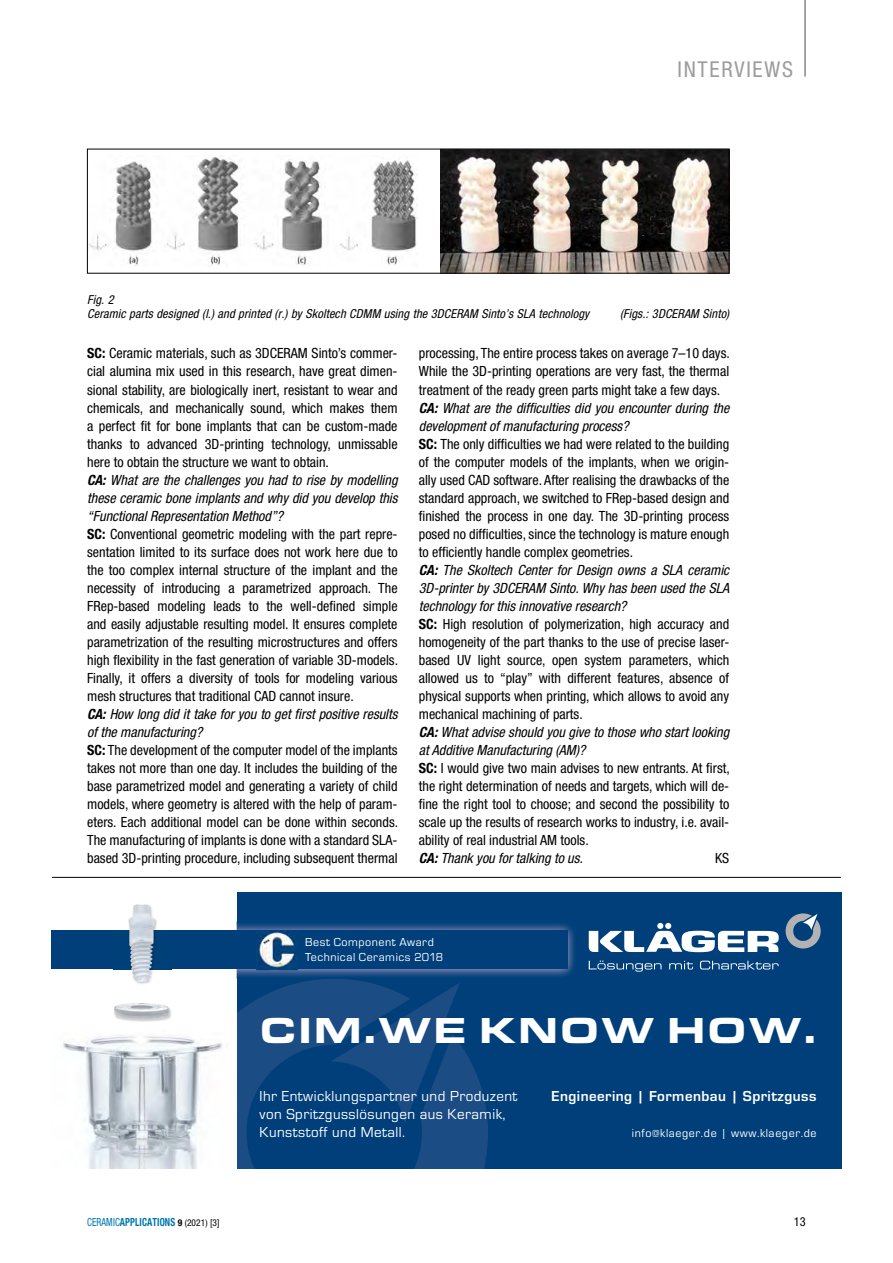
<style>
.page{position:relative;width:893px;height:1263px;background:#fff}
.page>*{position:absolute;margin:0;border:0;box-sizing:border-box;transform-origin:0 0}
.t1{font:37.5px "Eurostile T Blac Exte";letter-spacing:.035em;color:#fff}
.t2{font:condensed 21.9px "Helvetica Neue";letter-spacing:.08em;color:#9d9d9c}
.t3{font:15px/18px "Eurostile T";letter-spacing:.03em;color:#fff}
.t4{font:700 15px "Eurostile T";letter-spacing:.03em;color:#fff}
.t5{font:condensed 14.1px/18px "Helvetica Neue";color:#000}
.t6{font:italic condensed 12.3px/13.5px "Helvetica Neue";letter-spacing:.01em;color:#000}
.t7{font:condensed 12.3px "Helvetica Neue";color:#000}
.t8{font:12px/14.4px "Eurostile T";letter-spacing:.05em;color:#fff}
.t9{font:700 condensed 11.25px "Helvetica Neue";letter-spacing:.01em;color:#0077ae;scale:.83 1}
.s1{font-weight:700}
.s2{font-weight:700;font-style:italic}
.s3{font-style:italic}
.s4{font-weight:400}
.s5{font-size:9.3px;color:#000}
.s6{font-weight:400;font-size:9.3px;color:#000}
</style>
<div class="page">
<hr style="left:804px;top:0;width:2px;height:77px;background:#878787">
<img style="left:440px;top:151px;width:287px;height:120px">
<img style="left:89px;top:155px;width:328px;height:111px">
<div style="left:87px;top:149px;width:642px;height:124px;border:1px solid #000"></div>
<div style="left:236px;top:892px;width:606px;height:276px;background:#003f79"></div>
<svg style="left:589px;top:960px;width:72px;height:12px"></svg>
<svg style="left:669px;top:961px;width:24px;height:8px"></svg>
<svg style="left:700px;top:961px;width:79px;height:8px"></svg>
<svg style="left:589px;top:913px;width:232px;height:39px"></svg>
<svg style="left:236px;top:979px;width:252px;height:189px"></svg>
<img style="left:51px;top:921px;width:523px;height:58px">
<svg style="left:328px;top:978px;width:132px;height:146px"></svg>
<div style="left:51px;top:931px;width:516px;height:38px;background:#003f79"></div>
<img style="left:114px;top:905px;width:57px;height:117px">
<img style="left:114px;top:921px;width:58px;height:58px">
<img style="left:114px;top:931px;width:58px;height:38px">
<img style="left:128px;top:904px;width:20px;height:78px">
<img style="left:257px;top:930px;width:40px;height:41px">
<img style="left:257px;top:931px;width:40px;height:38px">
<img style="left:63px;top:1035px;width:159px;height:133px">
<hr style="left:52px;top:877px;width:789px;height:1px;background:#000">
<h2 class="t2" style="left:677px;top:57px;width:117px">INTERVIEWS</h2>
<p class="t6" style="left:87px;top:293px;width:504px">Fig. 2<br>Ceramic parts designed (l.) and printed (r.) by Skoltech CDMM using the 3DCERAM Sinto’s SLA technology</p>
<p class="t6" style="left:620px;top:307px;width:111px">(Figs.: 3DCERAM Sinto)</p>
<p class="t5" style="left:87px;top:344px;width:312px"><span class="s1">SC:</span> Ceramic materials, such as 3DCERAM Sinto’s commer&shy;cial alumina mix used in this research, have great dimen&shy;sional stability, are biologically inert, resistant to wear and chemicals, and mechanically sound, which makes them a perfect fit for bone implants that can be custom-made thanks to advanced 3D-printing technology, unmissable here to obtain the structure we want to obtain.<br><span class="s2">CA:</span> <span class="s3">What are the challenges you had to rise by modelling these ceramic bone implants and why did you develop this “Functional Representation Method”?<br></span><span class="s1">SC:</span> Conventional geometric modeling with the part repre&shy;sentation limited to its surface does not work here due to the too complex internal structure of the implant and the necessity of introducing a parametrized approach. The FRep-based modeling leads to the well-defined simple and easily adjustable resulting model. It ensures complete parametrization of the resulting microstructures and offers high flexibility in the fast generation of variable 3D-models.<br>Finally, it offers a diversity of tools for modeling various mesh structures that traditional CAD cannot insure.<br><span class="s2">CA:</span> <span class="s3">How long did it take for you to get first positive results of the manufacturing?<br></span><span class="s1">SC:</span> The development of the computer model of the implants takes not more than one day. It includes the building of the base parametrized model and generating a variety of child models, where geometry is altered with the help of param&shy;eters. Each additional model can be done within seconds.<br>The manufacturing of implants is done with a standard SLA&shy;based 3D-printing procedure, including subsequent thermal</p>
<p class="t5" style="left:419px;top:344px;width:312px">processing, The entire process takes on average 7–10 days.<br>While the 3D-printing operations are very fast, the thermal treatment of the ready green parts might take a few days.<br><span class="s2">CA:</span> <span class="s3">What are the difficulties did you encounter during the development of manufacturing process?<br></span><span class="s1">SC:</span> The only difficulties we had were related to the building of the computer models of the implants, when we origin&shy;ally used CAD software. After realising the drawbacks of the standard approach, we switched to FRep-based design and finished the process in one day. The 3D-printing process posed no difficulties, since the technology is mature enough to efficiently handle complex geometries.<br><span class="s2">CA:</span> <span class="s3">The Skoltech Center for Design owns a SLA ceramic 3D-printer by 3DCERAM Sinto. Why has been used the SLA technology for this innovative research?<br></span><span class="s1">SC:</span> High resolution of polymerization, high accuracy and homogeneity of the part thanks to the use of precise laser&shy;based UV light source, open system parameters, which allowed us to “play” with different features, absence of physical supports when printing, which allows to avoid any mechanical machining of parts.<br><span class="s2">CA:</span> <span class="s3">What advise should you give to those who start looking at Additive Manufacturing (AM)?<br></span><span class="s1">SC:</span> I would give two main advises to new entrants. At first, the right determination of needs and targets, which will de&shy;fine the right tool to choose; and second the possibility to scale up the results of research works to industry, i.e. avail&shy;ability of real industrial AM tools.<br><span class="s2">CA:</span> <span class="s3">Thank you for talking to us.</span></p>
<p class="t5" style="left:715px;top:848px;width:16px">KS</p>
<p class="t8" style="left:305px;top:935px;width:139px">Best Component Award<br>Technical Ceramics 2018</p>
<h1 class="t1" style="left:260px;top:1009px;width:558px">CIM.WE KNOW HOW.</h1>
<p class="t3" style="left:260px;top:1087px;width:259px">Ihr Entwicklungspartner und Produzent von Spritzgusslösungen aus Keramik,<br>Kunststoff und Metall.</p>
<p class="t4" style="left:552px;top:1087px;width:266px">Engineering | Formenbau | Spritzguss</p>
<p class="t8" style="left:632px;top:1125px;width:186px">info@klaeger.de | www.klaeger.de</p>
<p class="t9" style="left:87px;top:1215px;width:161px"><span class="s4">CERAMIC</span>APPLICATIONS <span class="s5">9</span> <span class="s6">(2021) [3]</span></p>
<p class="t7" style="left:794px;top:1214px;width:14px">13</p>
</div>
